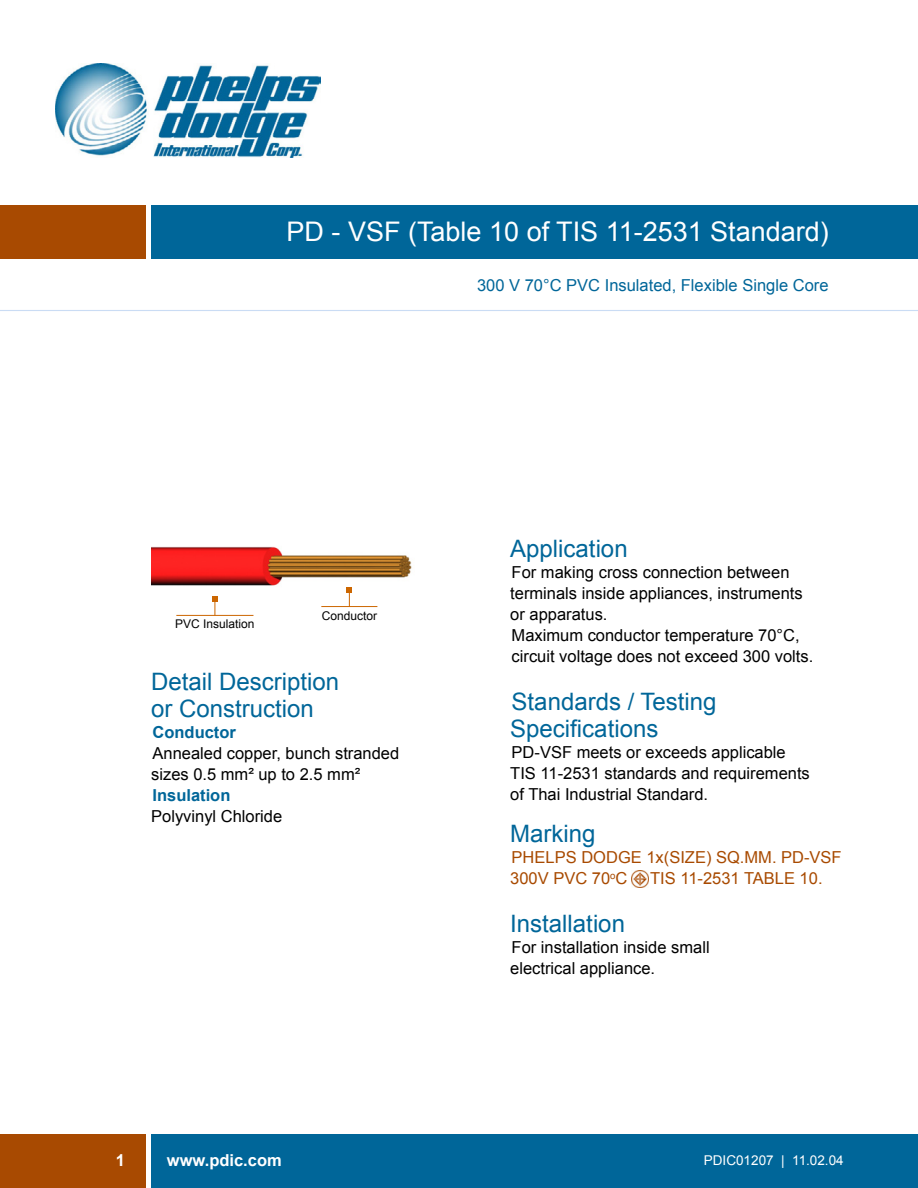
<style>
.page{position:relative;width:918px;height:1188px;background:#fff}
.page>*{position:absolute;margin:0;border:0;box-sizing:border-box;transform-origin:0 0}
.Paragraph{font:27px "Arial";color:#fff}
.Paragraph-2{font:24px/27px "Arial";color:#069}
.Paragraph-3{font:16.5px/21px "Arial";color:#000}
.Paragraph-4{font:16.5px/21px "Arial";color:#a84a01}
.Paragraph-5{font:16.5px "Arial";color:#069}
.Paragraph-6{font:700 16.5px "Arial";color:#069}
.t1{font:700 16.5px "Arial";color:#fff}
.t2{font:13.5px "Arial";color:#fff}
.Tabla{font:12px "Arial";color:#000}
</style>
<div class="page">
<div style="left:151px;top:1134px;width:767px;height:54px;background:#069"></div>
<div style="left:151px;top:205px;width:767px;height:54px;background:#069"></div>
<div style="left:0;top:205px;width:146px;height:54px;background:#a84a01"></div>
<div style="left:0;top:1134px;width:146px;height:54px;background:#a84a01"></div>
<img style="left:56px;top:63px;width:264px;height:95px">
<hr style="left:0;top:310px;width:918px;height:1px;background:#cadcf4">
<img style="left:151px;top:546px;width:261px;height:47px">
<svg style="left:347px;top:588px;width:5px;height:18px"></svg>
<hr style="left:321px;top:606px;width:56px;height:1px;background:#c60">
<svg style="left:212px;top:596px;width:5px;height:19px"></svg>
<hr style="left:176px;top:615px;width:77px;height:1px;background:#c60">
<img style="left:632px;top:871px;width:16px;height:16px">
<p class="Paragraph" style="left:287px;top:216px;width:544px">PD - VSF (Table 10 of TIS 11-2531 Standard)</p>
<p class="Paragraph-5" style="left:477px;top:276px;width:353px">300 V 70°C PVC Insulated, Flexible Single Core</p>
<p class="Tabla" style="left:175px;top:617px;width:81px">PVC Insulation</p>
<p class="Tabla" style="left:322px;top:609px;width:57px">Conductor</p>
<p class="Paragraph-2" style="left:151px;top:668px;width:190px">Detail Description</p>
<p class="Paragraph-2" style="left:151px;top:695px;width:164px">or Construction</p>
<p class="Paragraph-6" style="left:153px;top:723px;width:85px">Conductor</p>
<p class="Paragraph-3" style="left:151px;top:743px;width:250px">Annealed copper, bunch stranded sizes 0.5 mm² up to 2.5 mm²</p>
<p class="Paragraph-6" style="left:153px;top:786px;width:79px">Insulation</p>
<p class="Paragraph-3" style="left:151px;top:806px;width:133px">Polyvinyl Chloride</p>
<p class="Paragraph-2" style="left:510px;top:536px;width:119px">Application</p>
<p class="Paragraph-3" style="left:510px;top:562px;width:294px">For making cross connection between terminals inside appliances, instruments or apparatus.</p>
<p class="Paragraph-3" style="left:512px;top:625px;width:290px">Maximum conductor temperature 70°C,</p>
<p class="Paragraph-3" style="left:512px;top:646px;width:303px">circuit voltage does not exceed 300 volts.</p>
<p class="Paragraph-2" style="left:510px;top:689px;width:208px">Standards / Testing<br>Specifications</p>
<p class="Paragraph-3" style="left:510px;top:742px;width:301px">PD-VSF meets or exceeds applicable<br>TIS 11-2531 standards and requirements of Thai Industrial Standard.</p>
<p class="Paragraph-2" style="left:510px;top:821px;width:87px">Marking</p>
<p class="Paragraph-4" style="left:510px;top:847px;width:333px">PHELPS DODGE 1x(SIZE) SQ.MM. PD-VSF<br>300V PVC 70<sup>o</sup>C</p>
<p class="Paragraph-4" style="left:650px;top:868px;width:174px">TIS 11-2531 TABLE 10.</p>
<p class="Paragraph-2" style="left:510px;top:911px;width:116px">Installation</p>
<p class="Paragraph-3" style="left:510px;top:937px;width:201px">For installation inside small electrical appliance.</p>
<p class="t1" style="left:116px;top:1151px;width:11px">1</p>
<p class="t1" style="left:167px;top:1151px;width:116px">www.pdic.com</p>
<p class="t2" style="left:704px;top:1152px;width:141px">PDIC01207 | 11.02.04</p>
</div>
